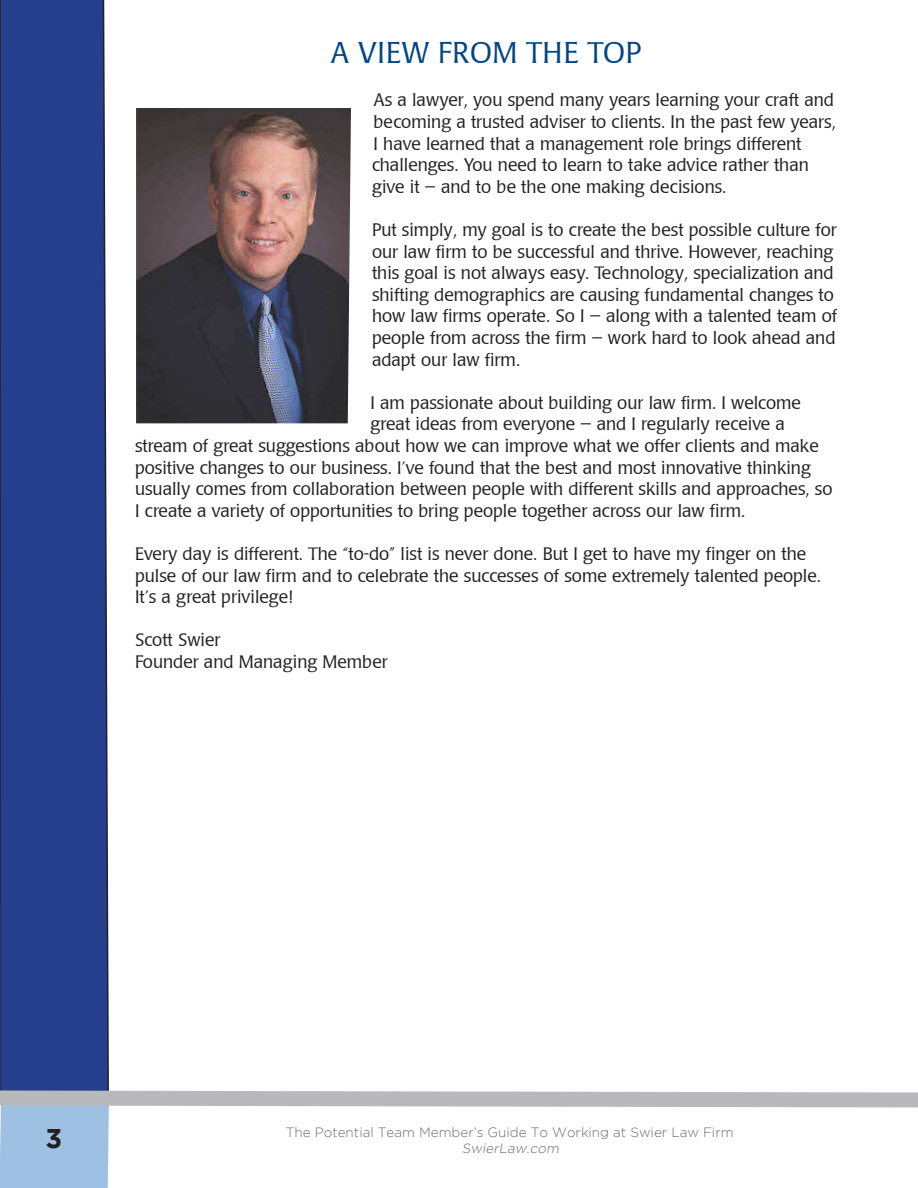
<style>
.page{position:relative;width:918px;height:1188px;background:#fff}
.page>*{position:absolute;margin:0;border:0;box-sizing:border-box;transform-origin:0 0}
.t1{font:30px "Poppl Laudatio Light";letter-spacing:.02em;color:#004684}
.t2{font:700 27px "Gotham";color:#231f20}
.t3{font:18px/21.6px "Poppl Laudatio Light";color:#231f20}
.t4{font:300 13.5px "Gotham";color:#6c6d70}
.t5{font:italic 300 13.5px "Gotham";color:#6c6d70}
</style>
<div class="page">
<div style="left:0;top:0;width:109px;height:1081px;background:#253f8e"></div>
<svg style="left:0;top:1081px;width:918px;height:107px"></svg>
<img style="left:136px;top:108px;width:215px;height:315px">
<p class="t1" style="left:331px;top:36px;width:312px">A VIEW FROM THE TOP</p>
<p class="t3" style="left:372px;top:90px;width:465px">As a lawyer, you spend many years learning your craft and becoming a trusted adviser to clients. In the past few years, I have learned that a management role brings different challenges. You need to learn to take advice rather than give it – and to be the one making decisions.</p>
<p class="t3" style="left:372px;top:219px;width:467px">Put simply, my goal is to create the best possible culture for our law firm to be successful and thrive. However, reaching this goal is not always easy. Technology, specialization and shifting demographics are causing fundamental changes to how law firms operate. So I – along with a talented team of people from across the firm – work hard to look ahead and adapt our law firm.</p>
<p class="t3" style="left:370px;top:392px;width:432px">I am passionate about building our law firm. I welcome</p>
<p class="t3" style="left:370px;top:414px;width:416px">great ideas from everyone – and I regularly receive a</p>
<p class="t3" style="left:135px;top:435px;width:685px">stream of great suggestions about how we can improve what we offer clients and make</p>
<p class="t3" style="left:135px;top:457px;width:677px">positive changes to our business. I’ve found that the best and most innovative thinking</p>
<p class="t3" style="left:135px;top:479px;width:699px">usually comes from collaboration between people with different skills and approaches, so</p>
<p class="t3" style="left:135px;top:500px;width:612px">I create a variety of opportunities to bring people together across our law firm.</p>
<p class="t3" style="left:135px;top:543px;width:687px">Every day is different. The “to-do” list is never done. But I get to have my finger on the pulse of our law firm and to celebrate the successes of some extremely talented people.<br>It’s a great privilege!</p>
<p class="t3" style="left:135px;top:630px;width:87px">Scott Swier</p>
<p class="t3" style="left:135px;top:651px;width:254px">Founder and Managing Member</p>
<h2 class="t2" style="left:45px;top:1123px;width:18px">3</h2>
<p class="t4" style="left:286px;top:1125px;width:449px">The Potential Team Member’s Guide To Working at Swier Law Firm</p>
<p class="t5" style="left:462px;top:1141px;width:101px">SwierLaw.com</p>
</div>
